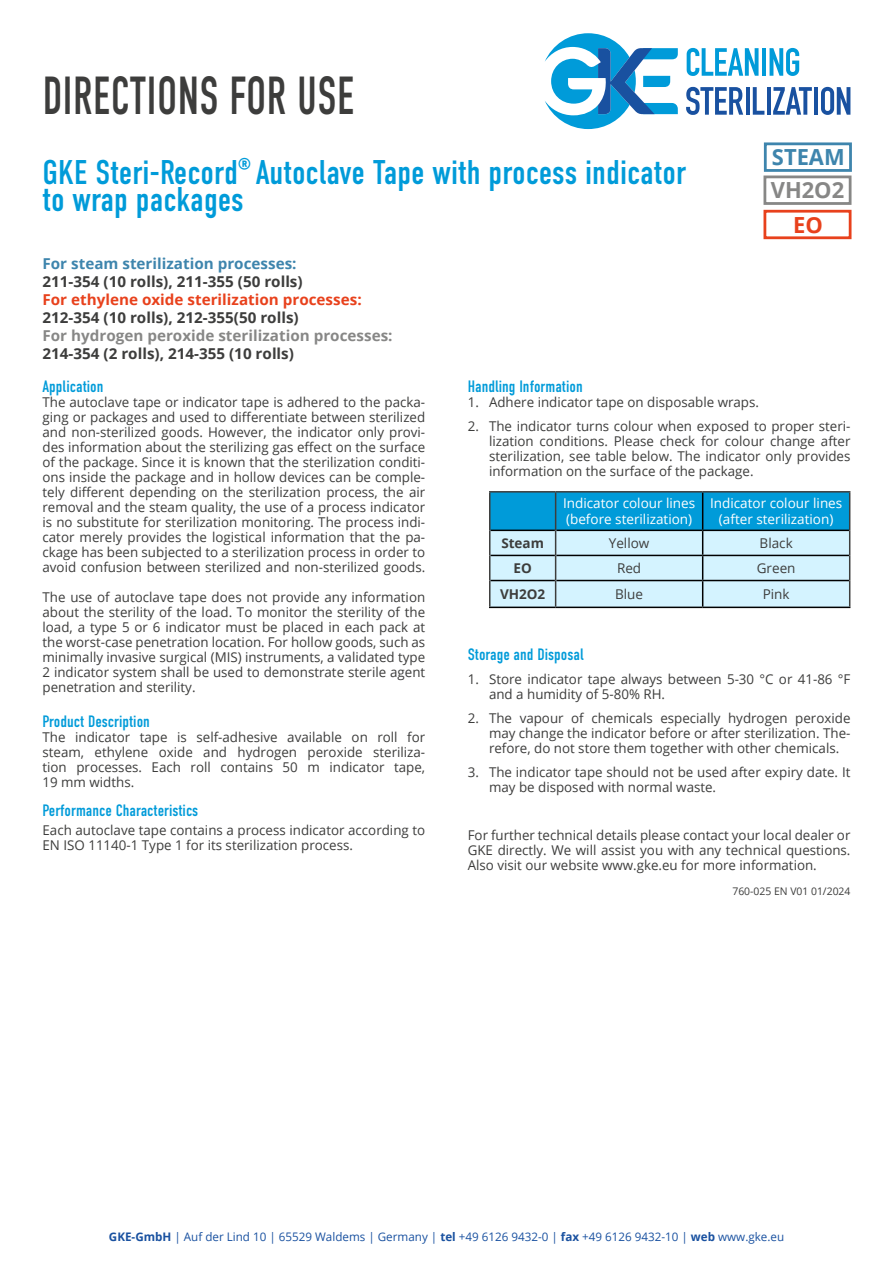
<style>
.page{position:relative;width:893px;height:1263px;background:#fff}
.page>*{position:absolute;margin:0;border:0;box-sizing:border-box;transform-origin:0 0}
.t1{font:53.55px "DIN Condensed";letter-spacing:.01em;color:#3d3d3c;scale:.82 1}
.t2{font:34.2px/27.8px "DIN Condensed";color:#009bd9}
.t3{font:700 22.2px "Open Sans";color:#3e85ad}
.t4{font:700 22.2px "Open Sans";color:#878786}
.t5{font:700 22.2px "Open Sans";color:#e8411c}
.t6{font:16.5px "DIN Condensed";color:#009bd9}
.t7{font:700 15px "Open Sans";color:#3d3d3c}
.t8{font:700 15px "Open Sans";color:#878786}
.t9{font:700 15px "Open Sans";color:#e8411c}
.t10{font:700 15px "Open Sans";color:#3e85ad}
.t11{font:13.5px/15px "Open Sans";color:#3d3d3c;text-align:justify}
.t12{font:13.5px/16.2px "Open Sans";color:#fff}
.t13{font:700 13.5px "Open Sans";color:#3d3d3c}
.t14{font:11.7px "Open Sans";color:#1951a0}
.t15{font:10.5px "Open Sans";color:#3d3d3c}
.s1{font-weight:700}
</style>
<div class="page">
<svg style="left:545px;top:33px;width:133px;height:96px"></svg>
<svg style="left:687px;top:48px;width:71px;height:28px"></svg>
<hr style="left:762px;top:48px;width:4px;height:28px;background:#009bd9">
<svg style="left:769px;top:48px;width:30px;height:28px"></svg>
<svg style="left:686px;top:87px;width:57px;height:28px"></svg>
<svg style="left:746px;top:87px;width:3px;height:28px"></svg>
<svg style="left:753px;top:87px;width:11px;height:28px"></svg>
<hr style="left:767px;top:87px;width:4px;height:28px;background:#1951a0">
<svg style="left:773px;top:87px;width:39px;height:28px"></svg>
<hr style="left:814px;top:87px;width:3px;height:28px;background:#1951a0">
<svg style="left:821px;top:87px;width:29px;height:28px"></svg>
<hr style="left:489px;top:607px;width:67px;height:1px;background:#000">
<hr style="left:556px;top:607px;width:147px;height:1px;background:#000">
<hr style="left:703px;top:607px;width:147px;height:1px;background:#000">
<hr style="left:556px;top:491px;width:147px;height:2px;background:#3d3d3c">
<hr style="left:703px;top:491px;width:147px;height:2px;background:#3d3d3c">
<hr style="left:489px;top:491px;width:67px;height:2px;background:#3d3d3c">
<svg style="left:489px;top:492px;width:361px;height:115px;background:#84c8e4"></svg>
<div style="left:764px;top:142px;width:88px;height:30px;border:3px solid #3e85ad"></div>
<div style="left:763px;top:210px;width:88px;height:29px;border:3px solid #e8411c"></div>
<div style="left:763px;top:175px;width:88px;height:30px;border:3px solid #878786"></div>
<h1 class="t1" style="left:43px;top:66px;width:382px">DIRECTIONS FOR USE</h1>
<h2 class="t2" style="left:43px;top:159px;width:645px">GKE Steri-Record<sup>®</sup> Autoclave Tape with process indicator to wrap packages</h2>
<p class="t10" style="left:43px;top:253px;width:256px">For steam sterilization processes:</p>
<p class="t7" style="left:43px;top:271px;width:262px">211-354 (10 rolls), 211-355 (50 rolls)</p>
<p class="t9" style="left:43px;top:289px;width:321px">For ethylene oxide sterilization processes:</p>
<p class="t7" style="left:43px;top:307px;width:258px">212-354 (10 rolls), 212-355(50 rolls)</p>
<p class="t8" style="left:43px;top:325px;width:352px">For hydrogen peroxide sterilization processes:</p>
<p class="t7" style="left:43px;top:343px;width:253px">214-354 (2 rolls), 214-355 (10 rolls)</p>
<h3 class="t3" style="left:772px;top:142px;width:74px">STEAM</h3>
<h3 class="t4" style="left:771px;top:174px;width:75px">VH2O2</h3>
<h3 class="t5" style="left:793px;top:209px;width:31px">EO</h3>
<p class="t6" style="left:43px;top:377px;width:62px">Application</p>
<p class="t11" style="left:43px;top:394px;width:384px">The autoclave tape or indicator tape is adhered to the packa&shy;ging or packages and used to differentiate between sterilized and non-sterilized goods. However, the indicator only provi&shy;des information about the sterilizing gas effect on the surface of the package. Since it is known that the sterilization conditi&shy;ons inside the package and in hollow devices can be comple&shy;tely different depending on the sterilization process, the air removal and the steam quality, the use of a process indicator is no substitute for sterilization monitoring. The process indi&shy;cator merely provides the logistical information that the pa&shy;ckage has been subjected to a sterilization process in order to avoid confusion between sterilized and non-sterilized goods.</p>
<p class="t11" style="left:43px;top:589px;width:384px">The use of autoclave tape does not provide any information about the sterility of the load. To monitor the sterility of the load, a type 5 or 6 indicator must be placed in each pack at the worst-case penetration location. For hollow goods, such as minimally invasive surgical (MIS) instruments, a validated type 2 indicator system shall be used to demonstrate sterile agent penetration and sterility.</p>
<p class="t6" style="left:43px;top:712px;width:109px">Product Description</p>
<p class="t11" style="left:43px;top:729px;width:384px">The indicator tape is self-adhesive available on roll for steam, ethylene oxide and hydrogen peroxide steriliza&shy;tion processes. Each roll contains 50 m indicator tape, 19 mm widths.</p>
<p class="t6" style="left:43px;top:801px;width:157px">Performance Characteristics</p>
<p class="t11" style="left:43px;top:822px;width:384px">Each autoclave tape contains a process indicator according to<br>EN ISO 11140-1 Type 1 for its sterilization process.</p>
<p class="t6" style="left:468px;top:377px;width:116px">Handling Information</p>
<p class="t11" style="left:468px;top:394px;width:293px">1. Adhere indicator tape on disposable wraps.</p>
<p class="t11" style="left:489px;top:418px;width:363px;text-indent:-21px">2. The indicator turns colour when exposed to proper steri&shy;lization conditions. Please check for colour change after sterilization, see table below. The indicator only provides information on the surface of the package.</p>
<p class="t12" style="left:563px;top:495px;width:134px">Indicator colour lines (before sterilization)</p>
<p class="t12" style="left:710px;top:495px;width:134px;text-align:center">Indicator colour lines (after sterilization)</p>
<p class="t13" style="left:501px;top:534px;width:44px">Steam</p>
<p class="t11" style="left:609px;top:535px;width:42px">Yellow</p>
<p class="t11" style="left:760px;top:535px;width:35px">Black</p>
<p class="t13" style="left:514px;top:559px;width:20px">EO</p>
<p class="t11" style="left:617px;top:560px;width:26px">Red</p>
<p class="t11" style="left:757px;top:560px;width:40px">Green</p>
<p class="t13" style="left:500px;top:585px;width:47px">VH2O2</p>
<p class="t11" style="left:615px;top:586px;width:30px">Blue</p>
<p class="t11" style="left:763px;top:586px;width:28px">Pink</p>
<p class="t6" style="left:468px;top:645px;width:118px">Storage and Disposal</p>
<p class="t11" style="left:489px;top:671px;width:363px;text-indent:-21px">1. Store indicator tape always between 5-30 °C or 41-86 °F and a humidity of 5-80% RH.</p>
<p class="t11" style="left:489px;top:710px;width:363px;text-indent:-21px">2. The vapour of chemicals especially hydrogen peroxide may change the indicator before or after sterilization. The&shy;refore, do not store them together with other chemicals.</p>
<p class="t11" style="left:489px;top:764px;width:363px;text-indent:-21px">3. The indicator tape should not be used after expiry date. It may be disposed with normal waste.</p>
<p class="t11" style="left:468px;top:828px;width:384px">For further technical details please contact your local dealer or GKE directly. We will assist you with any technical questions.<br>Also visit our website www.gke.eu for more information.</p>
<p class="t15" style="left:732px;top:883px;width:120px">760-025 EN V01 01/2024</p>
<p class="t14" style="left:109px;top:1229px;width:677px"><span class="s1">GKE-GmbH</span> | Auf der Lind 10 | 65529 Waldems | Germany | <span class="s1">tel</span> +49 6126 9432-0 | <span class="s1">fax</span> +49 6126 9432-10 | <span class="s1">web</span> www.gke.eu</p>
</div>
